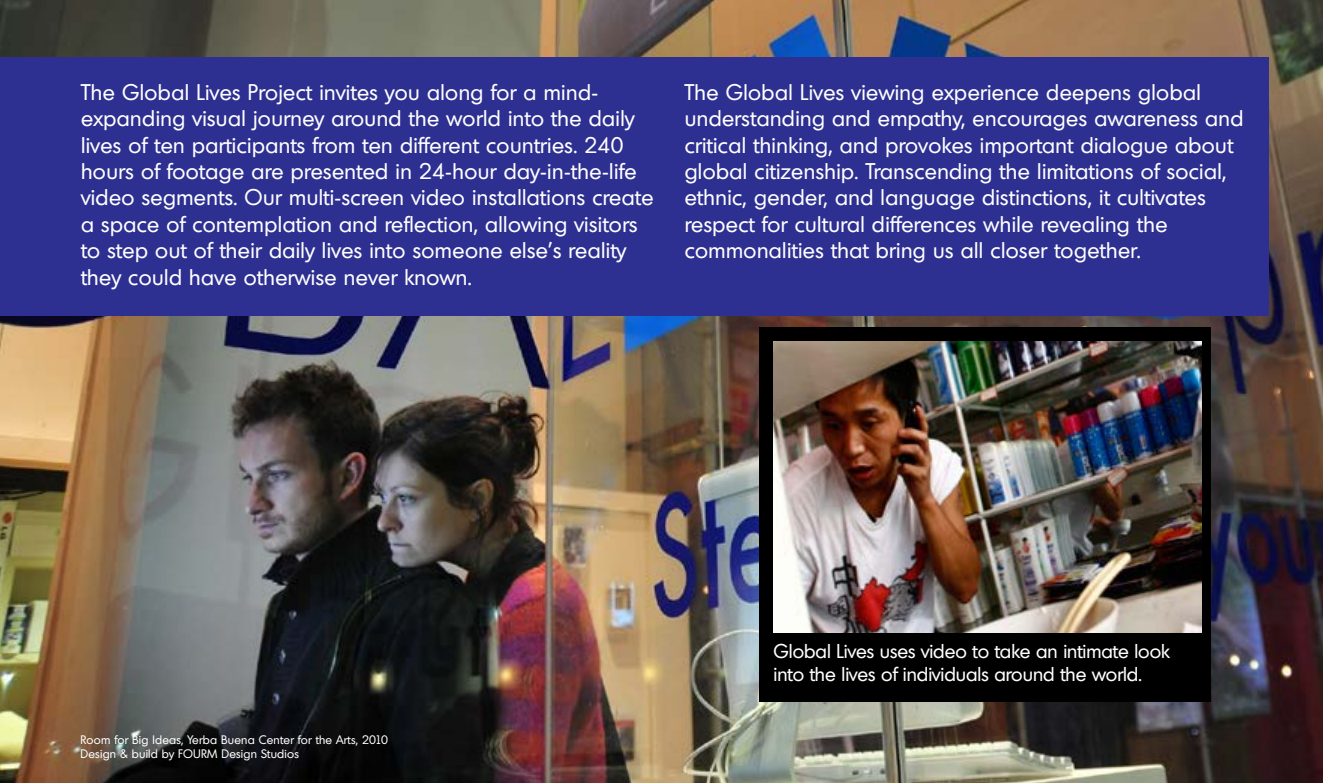
<style>
.page{position:relative;width:1323px;height:783px;background:#fff}
.page>*{position:absolute;margin:0;border:0;box-sizing:border-box;transform-origin:0 0}
.t1{font:22.05px/26.4px "Montreal Serial";letter-spacing:.02em;color:#fff}
.t2{font:19.5px/23.4px "Montreal Serial";color:#fff}
.t3{font:12px/14.4px "Montreal Serial";letter-spacing:.02em;color:#fff}
</style>
<div class="page">
<img style="left:0;top:0;width:1323px;height:783px">
<div style="left:0;top:57px;width:1269px;height:259px;background:#2e3091"></div>
<div style="left:760px;top:328px;width:451px;height:374px;background:#000"></div>
<img style="left:774px;top:341px;width:428px;height:291px">
<p class="t1" style="left:81px;top:78px;width:574px">The Global Lives Project invites you along for a mind&shy;expanding visual journey around the world into the daily lives of ten participants from ten different countries. 240 hours of footage are presented in 24-hour day-in-the-life video segments. Our multi-screen video installations create a space of contemplation and reflection, allowing visitors to step out of their daily lives into someone else’s reality they could have otherwise never known.</p>
<p class="t1" style="left:685px;top:78px;width:560px">The Global Lives viewing experience deepens global understanding and empathy, encourages awareness and critical thinking, and provokes important dialogue about global citizenship. Transcending the limitations of social, ethnic, gender, and language distinctions, it cultivates respect for cultural differences while revealing the commonalities that bring us all closer together.</p>
<p class="t3" style="left:81px;top:732px;width:309px">Room for Big Ideas, Yerba Buena Center for the Arts, 2010<br>Design &amp; build by FOURM Design Studios</p>
<p class="t2" style="left:774px;top:639px;width:398px">Global Lives uses video to take an intimate look into the lives of individuals around the world.</p>
</div>
